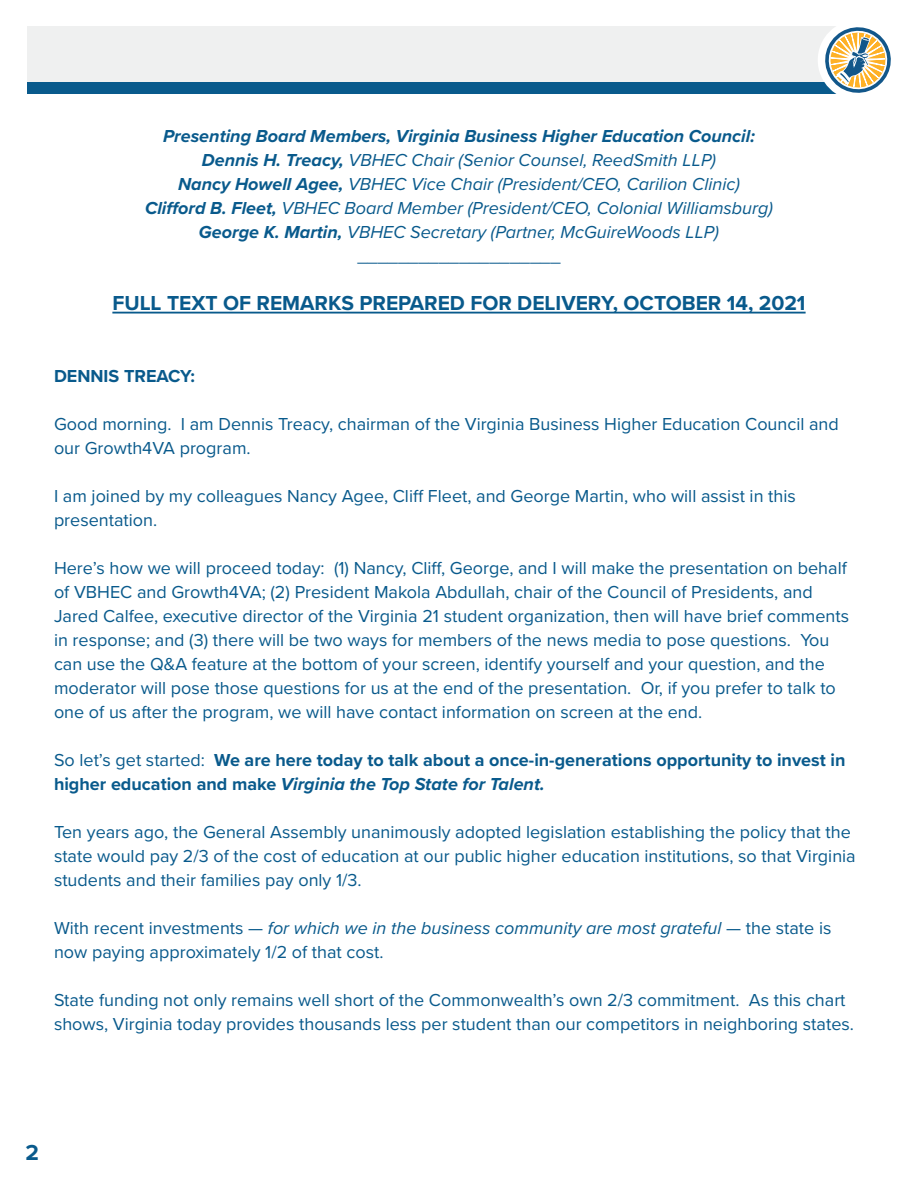
<style>
.page{position:relative;width:918px;height:1188px;background:#fff}
.page>*{position:absolute;margin:0;border:0;box-sizing:border-box;transform-origin:0 0}
.t1{font:700 22.5px "Proxima Nova";color:#095a8c}
.t2{font:700 21px "Proxima Nova";color:#095a8c}
.t3{font:18px/24px "Proxima Nova";color:#095a8c}
.t4{font:italic 18px "Proxima Nova";color:#095a8c}
.t5{font:700 18px/24px "Proxima Nova";color:#095a8c}
.t6{font:italic 700 18px "Proxima Nova";color:#095a8c}
.s1{font-weight:700}
.s2{font-weight:400}
.s3{font-style:italic}
</style>
<div class="page">
<div style="left:27px;top:26px;width:831px;height:56px;background:#eff0f0"></div>
<div style="left:27px;top:82px;width:831px;height:11px;background:#095a8c"></div>
<svg style="left:813px;top:26px;width:78px;height:68px"></svg>
<hr style="left:112px;top:312px;width:694px;height:2px;background:#095a8c">
<p class="t6" style="left:163px;top:122px;width:593px">Presenting Board Members, Virginia Business Higher Education Council:</p>
<p class="t4" style="left:202px;top:146px;width:516px"><span class="s1">Dennis H. Treacy,</span> VBHEC Chair (Senior Counsel, ReedSmith LLP)</p>
<p class="t4" style="left:178px;top:170px;width:563px"><span class="s1">Nancy Howell Agee,</span> VBHEC Vice Chair (President/CEO, Carilion Clinic)</p>
<p class="t4" style="left:145px;top:194px;width:629px"><span class="s1">Clifford B. Fleet,</span> VBHEC Board Member (President/CEO, Colonial Williamsburg)</p>
<p class="t4" style="left:199px;top:218px;width:522px"><span class="s1">George K. Martin,</span> VBHEC Secretary (Partner, McGuireWoods LLP)</p>
<p class="t3" style="left:357px;top:243px;width:205px">____________________</p>
<p class="t2" style="left:112px;top:287px;width:695px">FULL TEXT OF REMARKS PREPARED FOR DELIVERY, OCTOBER 14, 2021</p>
<p class="t5" style="left:54px;top:363px;width:143px">DENNIS TREACY:</p>
<p class="t3" style="left:54px;top:411px;width:786px">Good morning. I am Dennis Treacy, chairman of the Virginia Business Higher Education Council and our Growth4VA program.</p>
<p class="t3" style="left:54px;top:483px;width:743px">I am joined by my colleagues Nancy Agee, Cliff Fleet, and George Martin, who will assist in this presentation.</p>
<p class="t3" style="left:54px;top:555px;width:797px">Here’s how we will proceed today: (1) Nancy, Cliff, George, and I will make the presentation on behalf of VBHEC and Growth4VA; (2) President Makola Abdullah, chair of the Council of Presidents, and Jared Calfee, executive director of the Virginia 21 student organization, then will have brief comments in response; and (3) there will be two ways for members of the news media to pose questions. You can use the Q&amp;A feature at the bottom of your screen, identify yourself and your question, and the moderator will pose those questions for us at the end of the presentation. Or, if you prefer to talk to one of us after the program, we will have contact information on screen at the end.</p>
<p class="t5" style="left:54px;top:747px;width:793px"><span class="s2">So let’s get started:</span> We are here today to talk about a once-in-generations opportunity to invest in higher education and make <span class="s3">Virginia the Top State for Talent.</span></p>
<p class="t3" style="left:54px;top:819px;width:803px">Ten years ago, the General Assembly unanimously adopted legislation establishing the policy that the state would pay 2/3 of the cost of education at our public higher education institutions, so that Virginia students and their families pay only 1/3.</p>
<p class="t3" style="left:54px;top:915px;width:779px">With recent investments — <span class="s3">for which we in the business community are most grateful</span> — the state is now paying approximately 1/2 of that cost.</p>
<p class="t3" style="left:54px;top:987px;width:801px">State funding not only remains well short of the Commonwealth’s own 2/3 commitment. As this chart shows, Virginia today provides thousands less per student than our competitors in neighboring states.</p>
<p class="t1" style="left:26px;top:1136px;width:15px">2</p>
</div>
